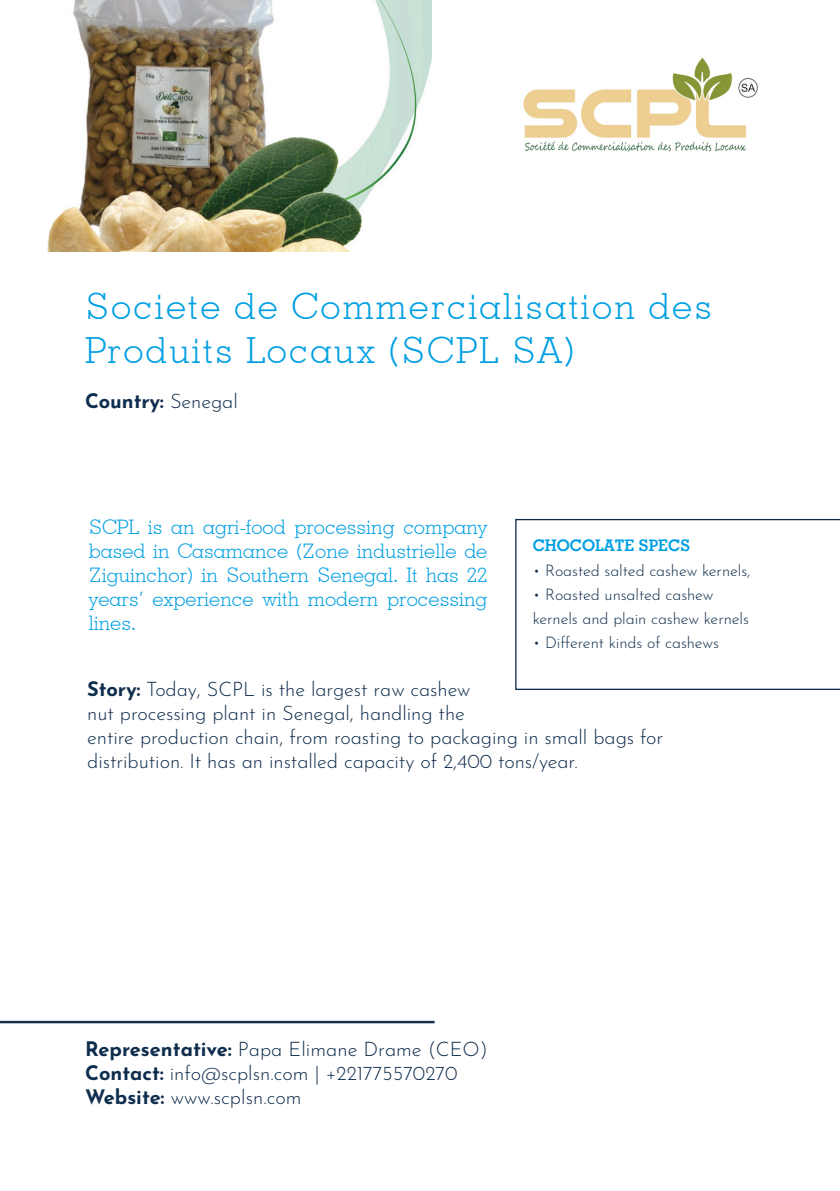
<style>
.page{position:relative;width:840px;height:1191px;background:#fff}
.page>*{position:absolute;margin:0;border:0;box-sizing:border-box;transform-origin:0 0}
.t1{font:300 36px/43.2px "Geometric Slab 703 BT";letter-spacing:.06em;color:#009fe3}
.Text_Body_Swiss{font:300 20px/24px "Josefin Sans";letter-spacing:-.005em;color:#0f2d4c}
.t2{font:300 20px/24px "Geometric Slab 703 BT";color:#009fe3;text-align:justify}
.Text_Body_Swiss-2{font:700 20px "Josefin Sans";letter-spacing:-.005em;color:#0f2d4c}
.Text_Body_Swiss-3{font:300 16px/24px "Josefin Sans";letter-spacing:-.005em;color:#0f2d4c}
.t3{font:700 16px "Geometric Slab 703 BT";color:#009fe3}
.s1{font-weight:300}
.s2{font-weight:700}
</style>
<div class="page">
<img style="left:523px;top:57px;width:235px;height:95px">
<hr style="left:0;top:1020px;width:434px;height:3px;background:#1a2e4c">
<div style="left:515px;top:519px;width:324px;height:171px;border:1px solid #0f2d4c"></div>
<img style="left:47px;top:0;width:384px;height:251px">
<p class="t1" style="left:85px;top:285px;width:627px">Societe de Commercialisation des<br>Produits Locaux (SCPL SA)</p>
<p class="Text_Body_Swiss-2" style="left:85px;top:386px;width:154px">Country: <span class="s1">Senegal</span></p>
<p class="t2" style="left:89px;top:515px;width:400px">SCPL is an agri-food processing company based in Casamance (Zone industrielle de Ziguinchor) in Southern Senegal. It has 22 years’ experience with modern processing lines.</p>
<p class="t3" style="left:532px;top:536px;width:159px">CHOCOLATE SPECS</p>
<p class="Text_Body_Swiss-3" style="left:532px;top:557px;width:219px">• Roasted salted cashew kernels,</p>
<p class="Text_Body_Swiss-3" style="left:532px;top:581px;width:218px">• Roasted unsalted cashew kernels and plain cashew kernels</p>
<p class="Text_Body_Swiss-3" style="left:532px;top:629px;width:188px">• Different kinds of cashews</p>
<p class="Text_Body_Swiss" style="left:87px;top:675px;width:577px"><span class="s2">Story:</span> Today, SCPL is the largest raw cashew<br>nut processing plant in Senegal, handling the<br>entire production chain, from roasting to packaging in small bags for distribution. It has an installed capacity of 2,400 tons/year.</p>
<p class="Text_Body_Swiss" style="left:85px;top:1035px;width:404px"><span class="s2">Representative:</span> Papa Elimane Drame (CEO)</p>
<p class="Text_Body_Swiss" style="left:85px;top:1059px;width:373px"><span class="s2">Contact:</span> info@scplsn.com | +221775570270</p>
<p class="Text_Body_Swiss" style="left:85px;top:1083px;width:218px"><span class="s2">Website:</span> www.scplsn.com</p>
</div>
